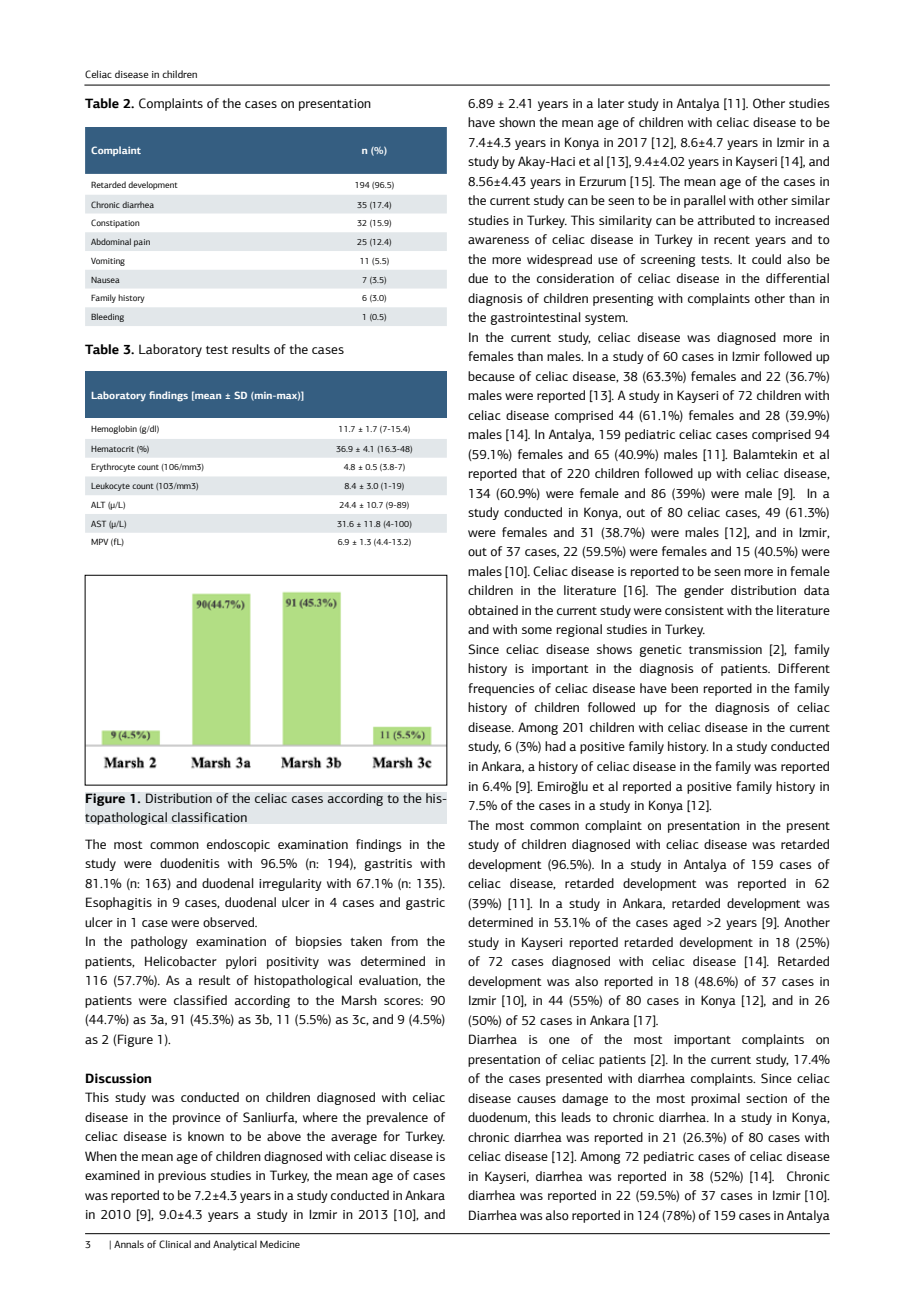
<style>
.page{position:relative;width:915px;height:1306px;background:#fff}
.page>*{position:absolute;margin:0;border:0;box-sizing:border-box;transform-origin:0 0}
.t1{font:13.5px/19.5px "PF Agora Sans Pro";color:#000}
.t2{font:700 13.5px "PF Agora Sans Pro";color:#000}
.t3{font:10.5px "PF Agora Sans Pro";color:#000}
.t4{font:700 10.5px "PF Agora Sans Pro";color:#fff}
.t5{font:9px "PF Agora Sans Pro";color:#000}
.s1{font-weight:700}
</style>
<div class="page">
<hr style="left:85px;top:1233px;width:744px;height:1px;background:#000">
<hr style="left:84px;top:85px;width:745px;height:1px;background:#000">
<div style="left:85px;top:792px;width:362px;height:31px;background:#e2e7ea"></div>
<div style="left:85px;top:127px;width:361px;height:47px;background:#355e81"></div>
<svg style="left:85px;top:195px;width:361px;height:131px"></svg>
<div style="left:85px;top:371px;width:361px;height:47px;background:#355e81"></div>
<svg style="left:85px;top:439px;width:361px;height:93px"></svg>
<img style="left:87px;top:591px;width:358px;height:178px">
<div style="left:85px;top:575px;width:362px;height:210px;border:1px solid #000"></div>
<p class="t3" style="left:85px;top:68px;width:114px">Celiac disease in children</p>
<p class="t1" style="left:85px;top:94px;width:287px"><span class="s1">Table 2.</span> Complaints of the cases on presentation</p>
<p class="t4" style="left:91px;top:144px;width:52px">Complaint</p>
<p class="t4" style="left:361px;top:144px;width:27px">n (%)</p>
<p class="t5" style="left:91px;top:179px;width:88px">Retarded development</p>
<p class="t5" style="left:354px;top:179px;width:41px">194 (96.5)</p>
<p class="t5" style="left:91px;top:199px;width:64px">Chronic diarrhea</p>
<p class="t5" style="left:357px;top:199px;width:36px">35 (17.4)</p>
<p class="t5" style="left:91px;top:218px;width:50px">Constipation</p>
<p class="t5" style="left:357px;top:218px;width:36px">32 (15.9)</p>
<p class="t5" style="left:91px;top:236px;width:61px">Abdominal pain</p>
<p class="t5" style="left:357px;top:236px;width:36px">25 (12.4)</p>
<p class="t5" style="left:91px;top:255px;width:36px">Vomiting</p>
<p class="t5" style="left:359px;top:255px;width:31px">11 (5.5)</p>
<p class="t5" style="left:91px;top:274px;width:30px">Nausea</p>
<p class="t5" style="left:362px;top:274px;width:26px">7 (3.5)</p>
<p class="t5" style="left:91px;top:293px;width:55px">Family history</p>
<p class="t5" style="left:362px;top:293px;width:26px">6 (3.0)</p>
<p class="t5" style="left:91px;top:311px;width:35px">Bleeding</p>
<p class="t5" style="left:362px;top:311px;width:26px">1 (0.5)</p>
<p class="t1" style="left:85px;top:340px;width:260px"><span class="s1">Table 3.</span> Laboratory test results of the cases</p>
<p class="t4" style="left:91px;top:388px;width:214px">Laboratory findings [mean ± SD (min-max)]</p>
<p class="t5" style="left:91px;top:423px;width:70px">Hemoglobin (g/dl)</p>
<p class="t5" style="left:338px;top:423px;width:73px">11.7 ± 1.7 (7-15.4)</p>
<p class="t5" style="left:91px;top:443px;width:60px">Hematocrit (%)</p>
<p class="t5" style="left:336px;top:443px;width:78px">36.9 ± 4.1 (16.3-48)</p>
<p class="t5" style="left:91px;top:462px;width:115px">Erythrocyte count (106/mm3)</p>
<p class="t5" style="left:343px;top:462px;width:63px">4.8 ± 0.5 (3.8-7)</p>
<p class="t5" style="left:91px;top:481px;width:109px">Leukocyte count (103/mm3)</p>
<p class="t5" style="left:344px;top:481px;width:61px">8.4 ± 3.0 (1-19)</p>
<p class="t5" style="left:91px;top:499px;width:36px">ALT (µ/L)</p>
<p class="t5" style="left:339px;top:499px;width:71px">24.4 ± 10.7 (9-89)</p>
<p class="t5" style="left:91px;top:518px;width:37px">AST (µ/L)</p>
<p class="t5" style="left:337px;top:518px;width:76px">31.6 ± 11.8 (4-100)</p>
<p class="t5" style="left:91px;top:537px;width:35px">MPV (fL)</p>
<p class="t5" style="left:337px;top:537px;width:75px">6.9 ± 1.3 (4.4-13.2)</p>
<p class="t1" style="left:85px;top:788px;width:363px"><span class="s1">Figure 1.</span> Distribution of the celiac cases according to the his&shy;topathological classification</p>
<p class="t1" style="left:85px;top:834px;width:362px">The most common endoscopic examination findings in the study were duodenitis with 96.5% (n: 194), gastritis with 81.1% (n: 163) and duodenal irregularity with 67.1% (n: 135).<br>Esophagitis in 9 cases, duodenal ulcer in 4 cases and gastric ulcer in 1 case were observed.<br>In the pathology examination of biopsies taken from the patients, Helicobacter pylori positivity was determined in 116 (57.7%). As a result of histopathological evaluation, the patients were classified according to the Marsh scores: 90 (44.7%) as 3a, 91 (45.3%) as 3b, 11 (5.5%) as 3c, and 9 (4.5%) as 2 (Figure 1).</p>
<p class="t2" style="left:85px;top:1069px;width:68px">Discussion</p>
<p class="t1" style="left:85px;top:1088px;width:362px;text-align:justify">This study was conducted on children diagnosed with celiac disease in the province of Sanliurfa, where the prevalence of celiac disease is known to be above the average for Turkey.<br>When the mean age of children diagnosed with celiac disease is examined in previous studies in Turkey, the mean age of cases was reported to be 7.2±4.3 years in a study conducted in Ankara in 2010 [9], 9.0±4.3 years a study in Izmir in 2013 [10], and</p>
<p class="t3" style="left:85px;top:1238px;width:7px">3</p>
<p class="t3" style="left:109px;top:1238px;width:192px">| Annals of Clinical and Analytical Medicine</p>
<p class="t1" style="left:468px;top:93px;width:363px">6.89 ± 2.41 years in a later study in Antalya [11]. Other studies have shown the mean age of children with celiac disease to be 7.4±4.3 years in Konya in 2017 [12], 8.6±4.7 years in Izmir in a study by Akay-Haci et al [13], 9.4±4.02 years in Kayseri [14], and 8.56±4.43 years in Erzurum [15]. The mean age of the cases in the current study can be seen to be in parallel with other similar studies in Turkey. This similarity can be attributed to increased awareness of celiac disease in Turkey in recent years and to the more widespread use of screening tests. It could also be due to the consideration of celiac disease in the differential diagnosis of children presenting with complaints other than in the gastrointestinal system.<br>In the current study, celiac disease was diagnosed more in females than males. In a study of 60 cases in Izmir followed up because of celiac disease, 38 (63.3%) females and 22 (36.7%) males were reported [13]. A study in Kayseri of 72 children with celiac disease comprised 44 (61.1%) females and 28 (39.9%) males [14]. In Antalya, 159 pediatric celiac cases comprised 94 (59.1%) females and 65 (40.9%) males [11]. Balamtekin et al reported that of 220 children followed up with celiac disease, 134 (60.9%) were female and 86 (39%) were male [9]. In a study conducted in Konya, out of 80 celiac cases, 49 (61.3%) were females and 31 (38.7%) were males [12], and in Izmir, out of 37 cases, 22 (59.5%) were females and 15 (40.5%) were males [10]. Celiac disease is reported to be seen more in female children in the literature [16]. The gender distribution data obtained in the current study were consistent with the literature and with some regional studies in Turkey.<br>Since celiac disease shows genetic transmission [2], family history is important in the diagnosis of patients. Different frequencies of celiac disease have been reported in the family history of children followed up for the diagnosis of celiac disease. Among 201 children with celiac disease in the current study, 6 (3%) had a positive family history. In a study conducted in Ankara, a history of celiac disease in the family was reported in 6.4% [9]. Emiroğlu et al reported a positive family history in 7.5% of the cases in a study in Konya [12].<br>The most common complaint on presentation in the present study of children diagnosed with celiac disease was retarded development (96.5%). In a study in Antalya of 159 cases of celiac disease, retarded development was reported in 62 (39%) [11]. In a study in Ankara, retarded development was determined in 53.1% of the cases aged &gt;2 years [9]. Another study in Kayseri reported retarded development in 18 (25%) of 72 cases diagnosed with celiac disease [14]. Retarded development was also reported in 18 (48.6%) of 37 cases in Izmir [10], in 44 (55%) of 80 cases in Konya [12], and in 26 (50%) of 52 cases in Ankara [17].<br>Diarrhea is one of the most important complaints on presentation of celiac patients [2]. In the current study, 17.4% of the cases presented with diarrhea complaints. Since celiac disease causes damage to the most proximal section of the duodenum, this leads to chronic diarrhea. In a study in Konya, chronic diarrhea was reported in 21 (26.3%) of 80 cases with celiac disease [12]. Among 72 pediatric cases of celiac disease in Kayseri, diarrhea was reported in 38 (52%) [14]. Chronic diarrhea was reported in 22 (59.5%) of 37 cases in Izmir [10].<br>Diarrhea was also reported in 124 (78%) of 159 cases in Antalya</p>
</div>
